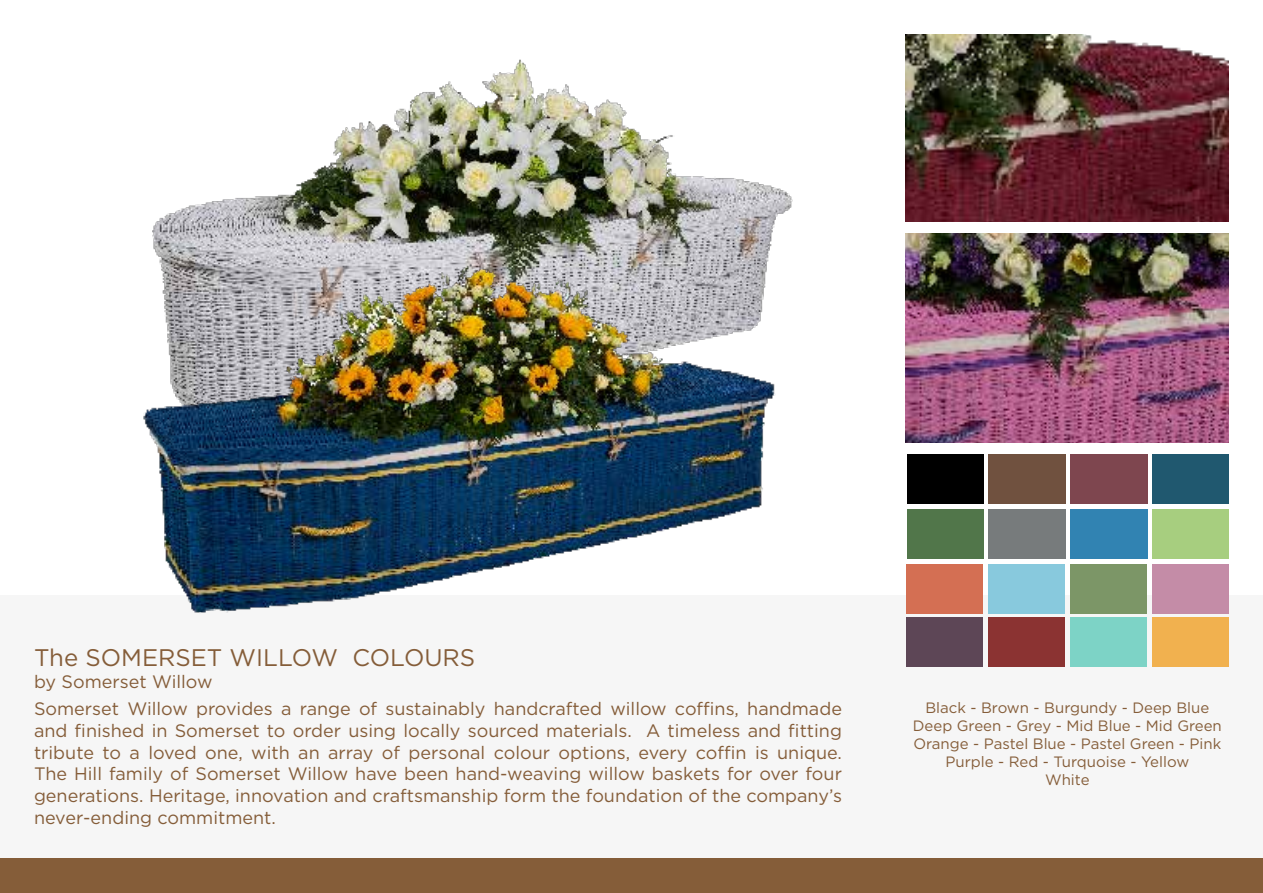
<style>
.page{position:relative;width:1263px;height:893px;background:#fff}
.page>*{position:absolute;margin:0;border:0;box-sizing:border-box;transform-origin:0 0}
.t1{font:24px "Gotham";color:#855d39}
.t2{font:18px/21.6px "Gotham";color:#855d39}
.t3{font:15px/18px "Gotham";color:#855d39;text-align:center}
</style>
<div class="page">
<div style="left:0;top:595px;width:1263px;height:298px;background:#f6f6f6"></div>
<div style="left:0;top:859px;width:1263px;height:34px;background:#855d39"></div>
<img style="left:906px;top:234px;width:323px;height:208px">
<img style="left:906px;top:34px;width:323px;height:187px">
<img style="left:307px;top:59px;width:437px;height:122px">
<img style="left:143px;top:181px;width:650px;height:432px">
<div style="left:907px;top:455px;width:76px;height:49px;background:#000"></div>
<div style="left:989px;top:455px;width:76px;height:49px;background:#70513f"></div>
<div style="left:1071px;top:455px;width:76px;height:49px;background:#7e464f"></div>
<div style="left:1153px;top:455px;width:76px;height:49px;background:#20586f"></div>
<div style="left:907px;top:509px;width:76px;height:49px;background:#51764a"></div>
<div style="left:1071px;top:509px;width:76px;height:49px;background:#3183b2"></div>
<div style="left:906px;top:564px;width:77px;height:49px;background:#d46f53"></div>
<div style="left:1070px;top:564px;width:76px;height:49px;background:#7c9667"></div>
<div style="left:906px;top:617px;width:77px;height:49px;background:#5d4656"></div>
<div style="left:988px;top:617px;width:76px;height:49px;background:#8b3332"></div>
<div style="left:1152px;top:617px;width:76px;height:49px;background:#f1b14f"></div>
<h1 class="t1" style="left:34px;top:645px;width:443px">The SOMERSET WILLOW COLOURS</h1>
<p class="t2" style="left:34px;top:667px;width:809px;line-height:27.6px">by Somerset Willow<br>Somerset Willow provides a range of sustainably handcrafted willow coffins, handmade</p>
<p class="t2" style="left:34px;top:720px;width:809px;text-align:justify">and finished in Somerset to order using locally sourced materials. A timeless and fitting tribute to a loved one, with an array of personal colour options, every coffin is unique.<br>The Hill family of Somerset Willow have been hand-weaving willow baskets for over four generations. Heritage, innovation and craftsmanship form the foundation of the company’s never-ending commitment.</p>
<p class="t3" style="left:913px;top:698px;width:310px">Black - Brown - Burgundy - Deep Blue<br>Deep Green - Grey - Mid Blue - Mid Green<br>Orange - Pastel Blue - Pastel Green - Pink<br>Purple - Red - Turquoise - Yellow<br>White</p>
</div>
